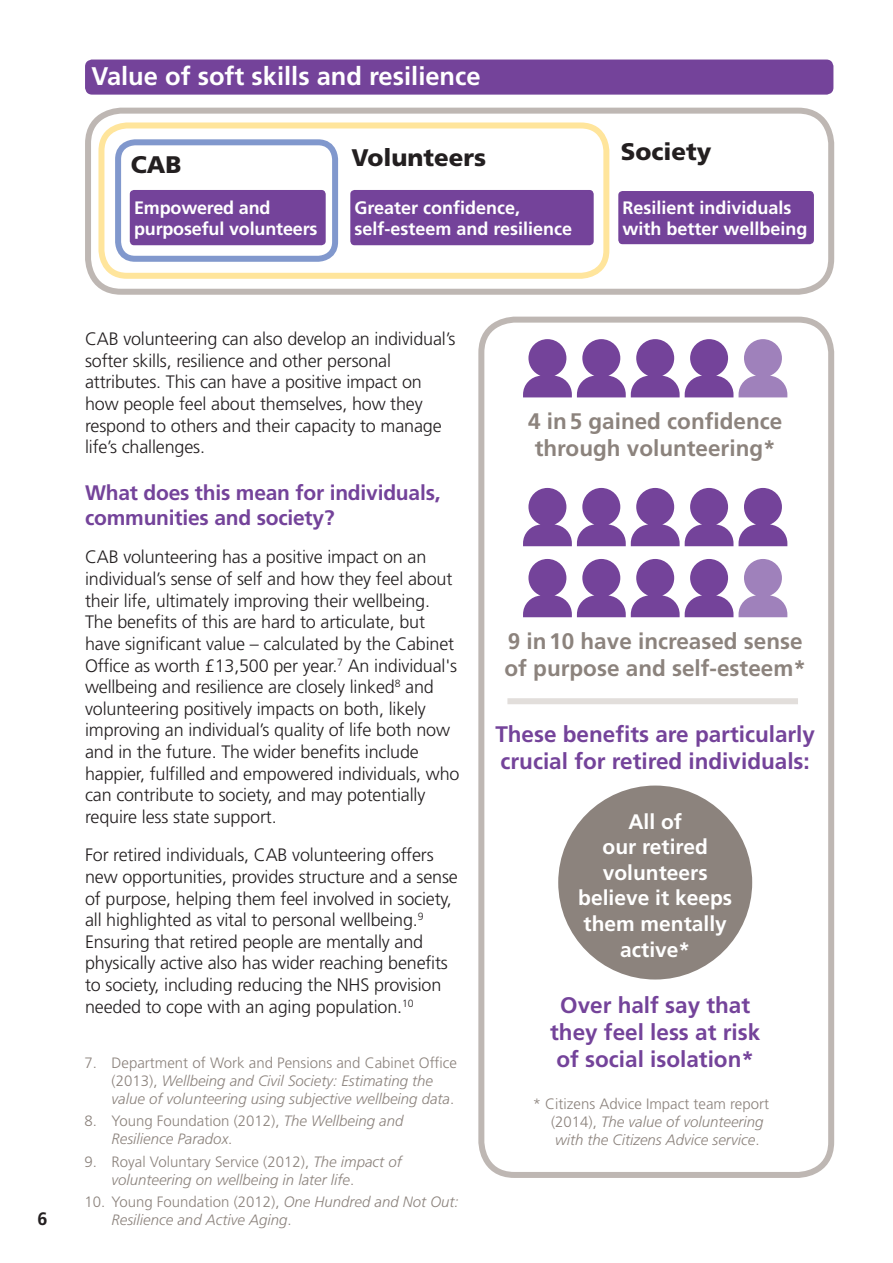
<style>
.page{position:relative;width:893px;height:1263px;background:#fff}
.page>*{position:absolute;margin:0;border:0;box-sizing:border-box;transform-origin:0 0}
.t1{font:700 25.5px "Frutiger LT Std";color:#fff}
.t2{font:900 24px "Frutiger LT Std";color:#231f20}
.t3{font:700 22.5px/27px "Frutiger LT Std";color:#74439a}
.t4{font:700 22.5px/27px "Frutiger LT Std";color:#8c837d}
.t5{font:700 21px/25.7px "Frutiger LT Std";color:#fff;text-align:center}
.Heading_2{font:700 21px/25.2px "Frutiger LT Std";letter-spacing:-.01em;color:#74439a}
.t6{font:300 18px/21.6px "Frutiger LT Std";letter-spacing:-.01em;color:#231f20}
.t7{font:700 18px/21.6px "Frutiger LT Std";color:#fff}
.t8{font:700 18px "Frutiger LT Std";color:#231f20}
.t9{font:italic 300 15px/18px "Frutiger LT Std";color:#8c837d}
.s1{font-style:normal}
</style>
<div class="page">
<div style="left:478px;top:317px;width:356px;height:861px;border:6px solid #beb7b3;border-radius:33px"></div>
<svg style="left:523px;top:488px;width:264px;height:58px"></svg>
<svg style="left:523px;top:559px;width:264px;height:58px"></svg>
<svg style="left:523px;top:339px;width:264px;height:58px"></svg>
<div style="left:558px;top:785px;width:194px;height:194px;background:#8c837d;border-radius:50%"></div>
<div style="left:85px;top:60px;width:748px;height:35px;background:#74439a;border-radius:7px"></div>
<div style="left:85px;top:108px;width:749px;height:187px;border:6px solid #beb7b3;border-radius:33px"></div>
<div style="left:98px;top:122px;width:511px;height:157px;border:6px solid #ffe59c;border-radius:26px"></div>
<div style="left:115px;top:139px;width:223px;height:123px;border:6px solid #8198cd;border-radius:17px"></div>
<div style="left:130px;top:190px;width:196px;height:55px;background:#74439a;border-radius:4px"></div>
<div style="left:350px;top:190px;width:244px;height:55px;background:#74439a;border-radius:4px"></div>
<div style="left:618px;top:191px;width:196px;height:53px;background:#74439a;border-radius:4px"></div>
<div style="left:507px;top:698px;width:291px;height:6px;background:#e2dedb"></div>
<p class="t8" style="left:38px;top:1208px;width:12px">6</p>
<p class="t1" style="left:91px;top:61px;width:391px">Value of soft skills and resilience</p>
<p class="t2" style="left:131px;top:150px;width:52px">CAB</p>
<p class="t2" style="left:352px;top:143px;width:136px">Volunteers</p>
<p class="t2" style="left:621px;top:137px;width:92px">Society</p>
<p class="t7" style="left:134px;top:197px;width:185px">Empowered and purposeful volunteers</p>
<p class="t7" style="left:355px;top:197px;width:219px">Greater confidence, self-esteem and resilience</p>
<p class="t7" style="left:623px;top:197px;width:187px">Resilient individuals with better wellbeing</p>
<p class="t6" style="left:85px;top:328px;width:372px">CAB volunteering can also develop an individual’s softer skills, resilience and other personal attributes. This can have a positive impact on how people feel about themselves, how they respond to others and their capacity to manage life’s challenges.</p>
<p class="Heading_2" style="left:85px;top:480px;width:357px">What does this mean for individuals, communities and society?</p>
<p class="t6" style="left:85px;top:547px;width:376px">CAB volunteering has a positive impact on an individual’s sense of self and how they feel about their life, ultimately improving their wellbeing.<br>The benefits of this are hard to articulate, but have significant value – calculated by the Cabinet Office as worth £13,500 per year.<sup>7</sup> An individual's wellbeing and resilience are closely linked<sup>8</sup> and volunteering positively impacts on both, likely improving an individual’s quality of life both now and in the future. The wider benefits include happier, fulfilled and empowered individuals, who can contribute to society, and may potentially require less state support.</p>
<p class="t6" style="left:85px;top:844px;width:374px">For retired individuals, CAB volunteering offers new opportunities, provides structure and a sense of purpose, helping them feel involved in society, all highlighted as vital to personal wellbeing.<sup>9<br></sup>Ensuring that retired people are mentally and physically active also has wider reaching benefits to society, including reducing the NHS provision needed to cope with an aging population.<sup>10</sup></p>
<p class="t9" style="left:112px;top:1054px;width:347px;text-indent:-27px"><span class="s1">7. Department of Work and Pensions and Cabinet Office (2013),</span> Wellbeing and Civil Society: Estimating the value of volunteering using subjective wellbeing data<span class="s1">.</span></p>
<p class="t9" style="left:112px;top:1112px;width:293px;text-indent:-27px"><span class="s1">8. Young Foundation (2012),</span> The Wellbeing and<br>Resilience Paradox<span class="s1">.</span></p>
<p class="t9" style="left:112px;top:1152px;width:292px;text-indent:-27px"><span class="s1">9. Royal Voluntary Service (2012),</span> The impact of volunteering on wellbeing in later life<span class="s1">.</span></p>
<p class="t9" style="left:112px;top:1193px;width:349px;text-indent:-27px"><span class="s1">10. Young Foundation (2012),</span> One Hundred and Not Out:<br>Resilience and Active Aging<span class="s1">.</span></p>
<p class="t4" style="left:528px;top:408px;width:256px">4 in5 gained confidence through volunteering*</p>
<p class="t4" style="left:505px;top:628px;width:303px">9 in10 have increased sense of purpose and self-esteem*</p>
<p class="t3" style="left:495px;top:721px;width:321px">These benefits are particularly crucial for retired individuals:</p>
<p class="t5" style="left:578px;top:808px;width:155px">All of<br>our retired volunteers believe it keeps them mentally active*</p>
<p class="t3" style="left:550px;top:992px;width:212px;text-align:center">Over half say that they feel less at risk of social isolation*</p>
<p class="t9" style="left:551px;top:1095px;width:220px;text-indent:-18px"><span class="s1">* Citizens Advice Impact team report (2014),</span> The value of volunteering with the Citizens Advice service<span class="s1">.</span></p>
</div>
